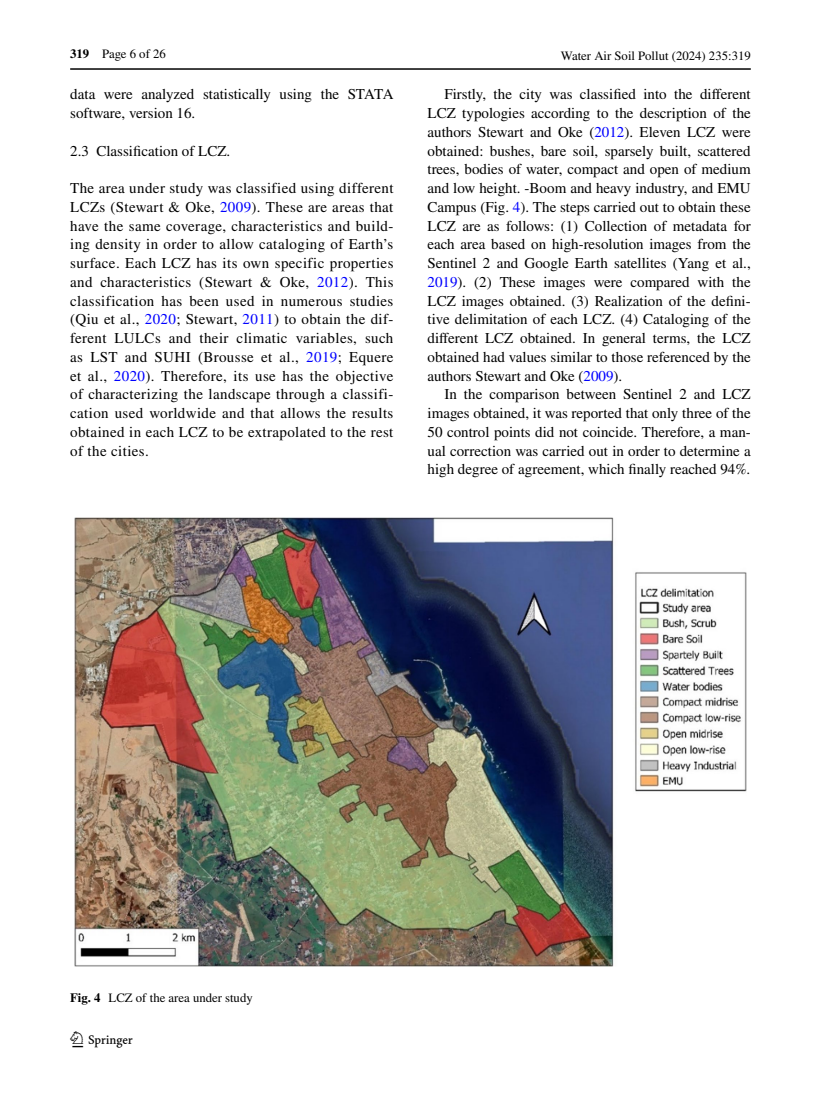
<style>
.page{position:relative;width:821px;height:1106px;background:#fff}
.page>*{position:absolute;margin:0;border:0;box-sizing:border-box;transform-origin:0 0}
.t1{font:22.5px "Springnew Regular 2";color:#000}
.t2{font:15px/18.8px "STIX";color:#000;text-align:justify}
.t3{font:12.75px "STIX";color:#000}
.s1{font-weight:700}
.s2{color:#00f}
</style>
<div class="page">
<hr style="left:70px;top:68px;width:680px;height:2px;background:#000">
<img style="left:74px;top:517px;width:672px;height:449px">
<p class="t3" style="left:70px;top:45px;width:97px"><span class="s1">319</span> Page 6 of 26</p>
<p class="t2" style="left:70px;top:86px;width:325px">data were analyzed statistically using the STATA software, version 16.</p>
<p class="t2" style="left:70px;top:142px;width:162px">2.3 Classification of LCZ.</p>
<p class="t2" style="left:70px;top:180px;width:325px">The area under study was classified using different LCZs (Stewart &amp; Oke, <span class="s2">2009</span>). These are areas that have the same coverage, characteristics and build&shy;ing density in order to allow cataloging of Earth’s surface. Each LCZ has its own specific properties and characteristics (Stewart &amp; Oke, <span class="s2">2012</span>). This classification has been used in numerous studies (Qiu et al., <span class="s2">2020</span>; Stewart, <span class="s2">2011</span>) to obtain the dif&shy;ferent LULCs and their climatic variables, such as LST and SUHI (Brousse et al., <span class="s2">2019</span>; Equere et al., <span class="s2">2020</span>). Therefore, its use has the objective of characterizing the landscape through a classifi&shy;cation used worldwide and that allows the results obtained in each LCZ to be extrapolated to the rest of the cities.</p>
<p class="t3" style="left:561px;top:47px;width:191px">Water Air Soil Pollut (2024) 235:319</p>
<p class="t2" style="left:427px;top:86px;width:325px;text-indent:17px">Firstly, the city was classified into the different LCZ typologies according to the description of the authors Stewart and Oke (<span class="s2">2012</span>). Eleven LCZ were obtained: bushes, bare soil, sparsely built, scattered trees, bodies of water, compact and open of medium and low height. -Boom and heavy industry, and EMU Campus (Fig. <span class="s2">4</span>). The steps carried out to obtain these LCZ are as follows: (1) Collection of metadata for each area based on high-resolution images from the Sentinel 2 and Google Earth satellites (Yang et al., <span class="s2">2019</span>). (2) These images were compared with the LCZ images obtained. (3) Realization of the defini&shy;tive delimitation of each LCZ. (4) Cataloging of the different LCZ obtained. In general terms, the LCZ obtained had values similar to those referenced by the authors Stewart and Oke (<span class="s2">2009</span>).</p>
<p class="t2" style="left:427px;top:386px;width:325px;text-indent:17px">In the comparison between Sentinel 2 and LCZ images obtained, it was reported that only three of the 50 control points did not coincide. Therefore, a man&shy;ual correction was carried out in order to determine a high degree of agreement, which finally reached 94%.</p>
<p class="t3" style="left:70px;top:988px;width:184px"><span class="s1">Fig. 4</span> LCZ of the area under study</p>
<h1 class="t1" style="left:72px;top:1031px;width:62px">1 3</h1>
</div>
